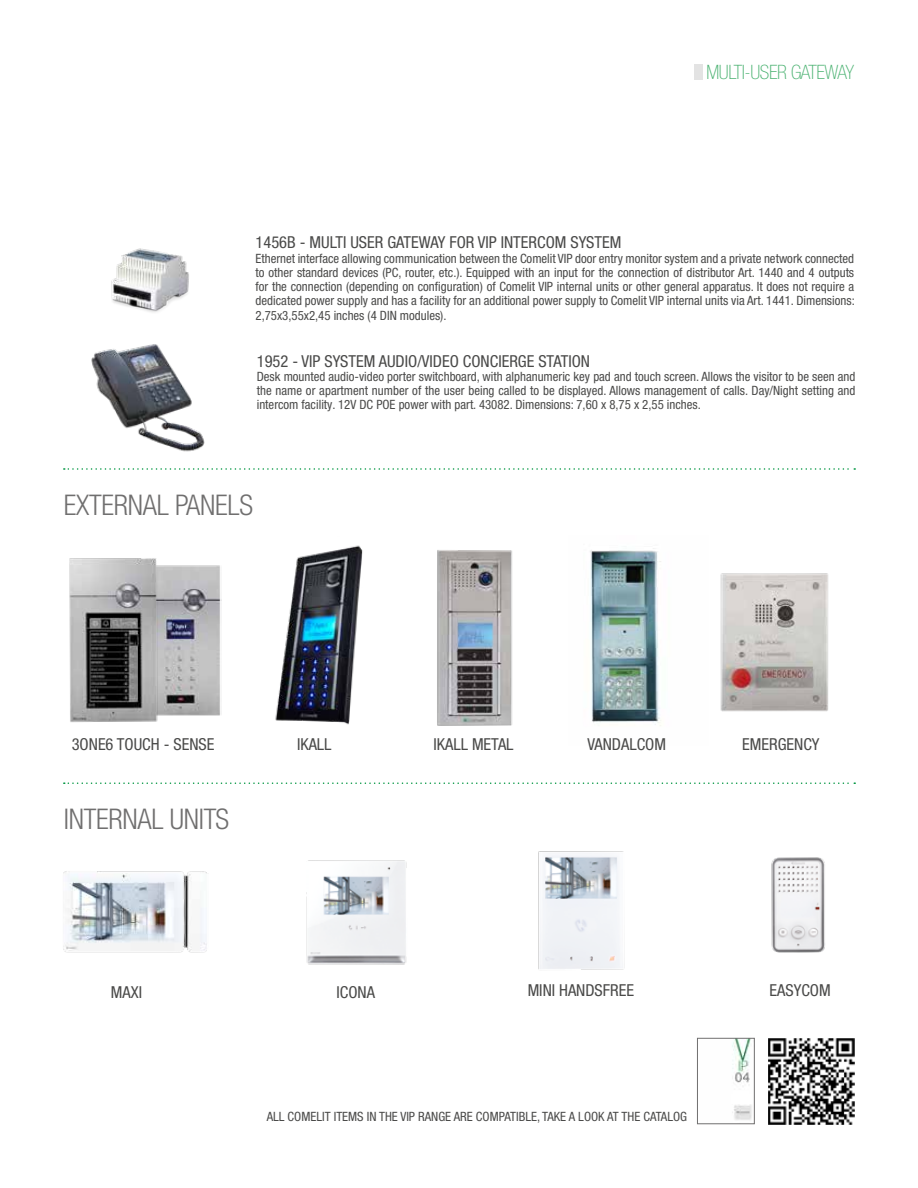
<style>
.page{position:relative;width:918px;height:1188px;background:#fff}
.page>*{position:absolute;margin:0;border:0;box-sizing:border-box;transform-origin:0 0}
.t1{font:300 condensed 28.5px "Helvetica Neue LTW1 G";letter-spacing:-.01em;color:#706f6f}
.t2{font:100 condensed 19.8px "Helvetica Neue LTW1 G";letter-spacing:-.02em;color:#49b170}
.t3{font:condensed 16.5px "Helvetica Neue LTW1 G";color:#4a4a49}
.t4{font:condensed 12.9px/14.2px "Helvetica Neue LTW1 G";color:#4a4a49;text-align:justify}
</style>
<div class="page">
<img style="left:165px;top:565px;width:57px;height:151px">
<img style="left:111px;top:248px;width:78px;height:64px">
<img style="left:768px;top:1038px;width:86px;height:86px">
<div style="left:695px;top:64px;width:8px;height:16px;background:#e3e3e3"></div>
<img style="left:69px;top:558px;width:96px;height:165px">
<img style="left:275px;top:545px;width:88px;height:180px">
<img style="left:437px;top:550px;width:75px;height:176px">
<img style="left:590px;top:548px;width:71px;height:178px">
<svg style="left:64px;top:468px;width:791px;height:2px"></svg>
<svg style="left:64px;top:782px;width:791px;height:2px"></svg>
<img style="left:63px;top:871px;width:144px;height:82px">
<img style="left:306px;top:860px;width:101px;height:105px">
<img style="left:538px;top:851px;width:87px;height:119px">
<img style="left:732px;top:1040px;width:20px;height:80px">
<div style="left:697px;top:1038px;width:58px;height:86px;border:1px solid #706f6f"></div>
<div style="left:732px;top:1094px;width:20px;height:10px;background:#fff"></div>
<img style="left:720px;top:573px;width:108px;height:139px">
<img style="left:771px;top:857px;width:54px;height:96px">
<img style="left:91px;top:344px;width:114px;height:108px">
<h2 class="t2" style="left:706px;top:61px;width:149px">MULTI-USER GATEWAY</h2>
<p class="t3" style="left:256px;top:233px;width:367px">1456B - MULTI USER GATEWAY FOR VIP INTERCOM SYSTEM</p>
<p class="t4" style="left:256px;top:251px;width:601px">Ethernet interface allowing communication between the Comelit VIP door entry monitor system and a private network connected to other standard devices (PC, router, etc.). Equipped with an input for the connection of distributor Art. 1440 and 4 outputs for the connection (depending on configuration) of Comelit VIP internal units or other general apparatus. It does not require a dedicated power supply and has a facility for an additional power supply to Comelit VIP internal units via Art. 1441. Dimensions:<br>2,75x3,55x2,45 inches (4 DIN modules).</p>
<p class="t3" style="left:257px;top:351px;width:335px">1952 - VIP SYSTEM AUDIO/VIDEO CONCIERGE STATION</p>
<p class="t4" style="left:257px;top:369px;width:600px">Desk mounted audio-video porter switchboard, with alphanumeric key pad and touch screen. Allows the visitor to be seen and the name or apartment number of the user being called to be displayed. Allows management of calls. Day/Night setting and intercom facility. 12V DC POE power with part. 43082. Dimensions: 7,60 x 8,75 x 2,55 inches.</p>
<h1 class="t1" style="left:64px;top:489px;width:191px">EXTERNAL PANELS</h1>
<p class="t3" style="left:72px;top:735px;width:144px">3ONE6 TOUCH - SENSE</p>
<p class="t3" style="left:297px;top:735px;width:36px">IKALL</p>
<p class="t3" style="left:434px;top:735px;width:82px">IKALL METAL</p>
<p class="t3" style="left:588px;top:735px;width:80px">VANDALCOM</p>
<h1 class="t1" style="left:64px;top:802px;width:167px">INTERNAL UNITS</h1>
<p class="t3" style="left:742px;top:735px;width:79px">EMERGENCY</p>
<p class="t3" style="left:111px;top:982px;width:33px">MAXI</p>
<p class="t3" style="left:336px;top:982px;width:40px">ICONA</p>
<p class="t3" style="left:528px;top:980px;width:108px">MINI HANDSFREE</p>
<p class="t4" style="left:267px;top:1110px;width:422px">ALL COMELIT ITEMS IN THE VIP RANGE ARE COMPATIBLE, TAKE A LOOK AT THE CATALOG</p>
<p class="t3" style="left:770px;top:980px;width:63px">EASYCOM</p>
</div>
